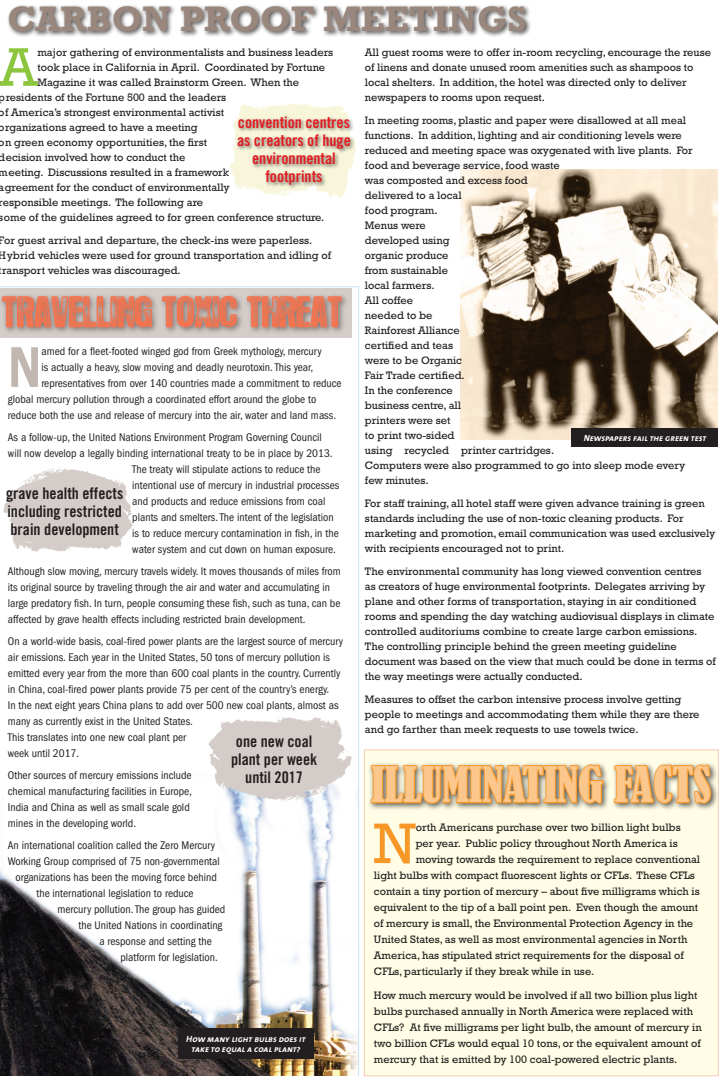
<style>
.page{position:relative;width:721px;height:1079px;background:#fff}
.page>*{position:absolute;margin:0;border:0;box-sizing:border-box;transform-origin:0 0}
.t1{font:59.5px "ITC Franklin Gothic Std Dm Cd";color:#c2b6b1}
.t2{font:58.1px "Rockwell Std";color:#f79727}
.t3{font:55.2px "Rockwell Std";color:#8bc63e}
.t4{font:condensed 46px "Bernard";color:#fcc78c}
.t5{font:700 36px "Rockwell Std";color:#99877d}
.t6{font:16px/18px "Trade Gothic Bold Cond Twenty";color:#231f20;text-align:justify}
.t7{font:16px/18px "Trade Gothic Bold Cond Twenty";color:#e21a21;text-align:center}
.t8{font:condensed 11.5px/16px "ITC Franklin Gothic Std";color:#231f20}
.t9{font:11px/15px "Rockwell Std";color:#231f20}
.t10{font:italic 9px/10px "The Mix Bold Caps";color:#fff;text-align:center}
</style>
<div class="page">
<img style="left:461px;top:169px;width:257px;height:270px">
<div style="left:364px;top:749px;width:355px;height:327px;background:#fffde5;border:1px solid #f9c9b5"></div>
<div style="left:367px;top:760px;width:351px;height:50px;background:#231f20;opacity:.75"></div>
<svg style="left:369px;top:760px;width:236px;height:50px;background:#bea075"></svg>
<svg style="left:612px;top:749px;width:100px;height:61px"></svg>
<div style="left:7px;top:4px;width:524px;height:33px;background:#231f20;opacity:.75"></div>
<img style="left:230px;top:104px;width:126px;height:93px">
<div style="left:236px;top:114px;width:119px;height:75px;background:#231f20;opacity:.6"></div>
<svg style="left:0;top:286px;width:359px;height:790px"></svg>
<div style="left:572px;top:428px;width:146px;height:18px;background:#231f20"></div>
<div style="left:178px;top:1028px;width:135px;height:30px;background:#231f20"></div>
<img style="left:3px;top:467px;width:129px;height:86px">
<img style="left:209px;top:715px;width:143px;height:86px">
<h3 class="t5" style="left:8px;top:-2px;width:520px">CARBON PROOF MEETINGS</h3>
<h3 class="t3" style="left:-1px;top:35px;width:40px">A</h3>
<p class="t9" style="left:37px;top:44px;width:297px">major gathering of environmentalists and business leaders</p>
<p class="t9" style="left:37px;top:59px;width:289px">took place in California in April. Coordinated by Fortune</p>
<p class="t9" style="left:37px;top:74px;width:263px">Magazine it was called Brainstorm Green. When the</p>
<p class="t9" style="left:-1px;top:89px;width:229px">presidents of the Fortune 500 and the leaders</p>
<p class="t9" style="left:-1px;top:104px;width:227px">of America’s strongest environmental activist</p>
<p class="t9" style="left:-1px;top:119px;width:200px">organizations agreed to have a meeting</p>
<p class="t9" style="left:-1px;top:134px;width:210px">on green economy opportunities, the first</p>
<p class="t9" style="left:-1px;top:149px;width:188px">decision involved how to conduct the</p>
<p class="t9" style="left:-1px;top:164px;width:232px">meeting. Discussions resulted in a framework</p>
<p class="t9" style="left:-1px;top:179px;width:232px">agreement for the conduct of environmentally</p>
<p class="t9" style="left:-1px;top:194px;width:206px">responsible meetings. The following are</p>
<p class="t9" style="left:-1px;top:209px;width:327px">some of the guidelines agreed to for green conference structure.</p>
<p class="t9" style="left:-1px;top:232px;width:334px">For guest arrival and departure, the check-ins were paperless.<br>Hybrid vehicles were used for ground transportation and idling of transport vehicles was discouraged.</p>
<h3 class="t7" style="left:237px;top:113px;width:115px">convention centres as creators of huge environmental footprints</h3>
<h1 class="t1" style="left:8px;top:333px;width:35px">N</h1>
<p class="t8" style="left:41px;top:343px;width:282px">amed for a fleet-footed winged god from Greek mythology, mercury</p>
<p class="t8" style="left:41px;top:359px;width:273px">is actually a heavy, slow moving and deadly neurotoxin. This year,</p>
<p class="t8" style="left:41px;top:375px;width:302px">representatives from over 140 countries made a commitment to reduce</p>
<p class="t8" style="left:8px;top:391px;width:310px">global mercury pollution through a coordinated effort around the globe to</p>
<p class="t8" style="left:8px;top:407px;width:330px">reduce both the use and release of mercury into the air, water and land mass.</p>
<p class="t8" style="left:8px;top:429px;width:315px">As a follow-up, the United Nations Environment Program Governing Council</p>
<p class="t8" style="left:8px;top:445px;width:326px">will now develop a legally binding international treaty to be in place by 2013.</p>
<p class="t8" style="left:132px;top:461px;width:190px">The treaty will stipulate actions to reduce the</p>
<p class="t8" style="left:132px;top:477px;width:209px">intentional use of mercury in industrial processes</p>
<p class="t8" style="left:132px;top:493px;width:195px">and products and reduce emissions from coal</p>
<p class="t8" style="left:132px;top:509px;width:203px">plants and smelters. The intent of the legislation</p>
<p class="t8" style="left:132px;top:525px;width:208px">is to reduce mercury contamination in fish, in the</p>
<p class="t8" style="left:132px;top:541px;width:205px">water system and cut down on human exposure.</p>
<p class="t8" style="left:8px;top:563px;width:334px">Although slow moving, mercury travels widely. It moves thousands of miles from its original source by traveling through the air and water and accumulating in large predatory fish. In turn, people consuming these fish, such as tuna, can be affected by grave health effects including restricted brain development.</p>
<p class="t8" style="left:8px;top:633px;width:337px">On a world-wide basis, coal-fired power plants are the largest source of mercury air emissions. Each year in the United States, 50 tons of mercury pollution is emitted every year from the more than 600 coal plants in the country. Currently in China, coal-fired power plants provide 75 per cent of the country’s energy.<br>In the next eight years China plans to add over 500 new coal plants, almost as many as currently exist in the United States.<br>This translates into one new coal plant per<br>week until 2017.</p>
<p class="t8" style="left:8px;top:767px;width:186px">Other sources of mercury emissions include chemical manufacturing facilities in Europe, India and China as well as small scale gold mines in the developing world.</p>
<p class="t8" style="left:8px;top:837px;width:209px">An international coalition called the Zero Mercury</p>
<p class="t8" style="left:8px;top:853px;width:213px">Working Group comprised of 75 non-governmental</p>
<p class="t8" style="left:15px;top:869px;width:203px">organizations has been the moving force behind</p>
<p class="t8" style="left:36px;top:885px;width:159px">the international legislation to reduce</p>
<p class="t8" style="left:57px;top:901px;width:170px">mercury pollution. The group has guided</p>
<p class="t8" style="left:78px;top:917px;width:146px">the United Nations in coordinating</p>
<p class="t8" style="left:99px;top:933px;width:114px">a response and setting the</p>
<p class="t8" style="left:120px;top:949px;width:99px">platform for legislation.</p>
<h3 class="t6" style="left:6px;top:483px;width:119px">grave health effects including restricted brain development</h3>
<h3 class="t6" style="left:231px;top:732px;width:88px;text-align:center">one new coal plant per week until 2017</h3>
<p class="t10" style="left:186px;top:1033px;width:121px">How many light bulbs does it take to equal a coal plant?</p>
<p class="t9" style="left:365px;top:44px;width:348px">All guest rooms were to offer in-room recycling, encourage the reuse of linens and donate unused room amenities such as shampoos to local shelters. In addition, the hotel was directed only to deliver newspapers to rooms upon request.</p>
<p class="t9" style="left:365px;top:112px;width:329px">In meeting rooms, plastic and paper were disallowed at all meal functions. In addition, lighting and air conditioning levels were reduced and meeting space was oxygenated with live plants. For food and beverage service, food waste<br>was composted and excess food<br>delivered to a local<br>food program.<br>Menus were<br>developed using<br>organic produce<br>from sustainable<br>local farmers.<br>All coffee<br>needed to be<br>Rainforest Alliance<br>certified and teas<br>were to be Organic<br>Fair Trade certified.<br>In the conference<br>business centre, all<br>printers were set<br>to print two-sided<br>using recycled printer cartridges.<br>Computers were also programmed to go into sleep mode every few minutes.</p>
<p class="t9" style="left:365px;top:496px;width:352px">For staff training, all hotel staff were given advance training is green standards including the use of non-toxic cleaning products. For marketing and promotion, email communication was used exclusively with recipients encouraged not to print.</p>
<p class="t9" style="left:365px;top:564px;width:352px">The environmental community has long viewed convention centres<br>as creators of huge environmental footprints. Delegates arriving by plane and other forms of transportation, staying in air conditioned rooms and spending the day watching audiovisual displays in climate controlled auditoriums combine to create large carbon emissions.<br>The controlling principle behind the green meeting guideline document was based on the view that much could be done in terms of the way meetings were actually conducted.</p>
<p class="t9" style="left:365px;top:692px;width:336px">Measures to offset the carbon intensive process involve getting people to meetings and accommodating them while they are there and go farther than meek requests to use towels twice.</p>
<p class="t10" style="left:584px;top:432px;width:124px">Newspapers fail the green test</p>
<h3 class="t4" style="left:371px;top:757px;width:341px">ILLUMINATING FACTS</h3>
<h2 class="t2" style="left:374px;top:809px;width:43px">N</h2>
<p class="t9" style="left:416px;top:819px;width:266px">orth Americans purchase over two billion light bulbs</p>
<p class="t9" style="left:416px;top:835px;width:264px">per year. Public policy throughout North America is</p>
<p class="t9" style="left:416px;top:851px;width:286px">moving towards the requirement to replace conventional</p>
<p class="t9" style="left:374px;top:867px;width:323px">light bulbs with compact fluorescent lights or CFLs. These CFLs</p>
<p class="t9" style="left:374px;top:883px;width:327px">contain a tiny portion of mercury – about five milligrams which is</p>
<p class="t9" style="left:374px;top:899px;width:326px">equivalent to the tip of a ball point pen. Even though the amount</p>
<p class="t9" style="left:374px;top:915px;width:321px">of mercury is small, the Environmental Protection Agency in the</p>
<p class="t9" style="left:374px;top:931px;width:315px">United States, as well as most environmental agencies in North</p>
<p class="t9" style="left:374px;top:947px;width:311px">America, has stipulated strict requirements for the disposal of</p>
<p class="t9" style="left:374px;top:963px;width:222px">CFLs, particularly if they break while in use.</p>
<p class="t9" style="left:374px;top:987px;width:329px;line-height:16px">How much mercury would be involved if all two billion plus light bulbs purchased annually in North America were replaced with CFLs? At five milligrams per light bulb, the amount of mercury in two billion CFLs would equal 10 tons, or the equivalent amount of mercury that is emitted by 100 coal-powered electric plants.</p>
</div>
